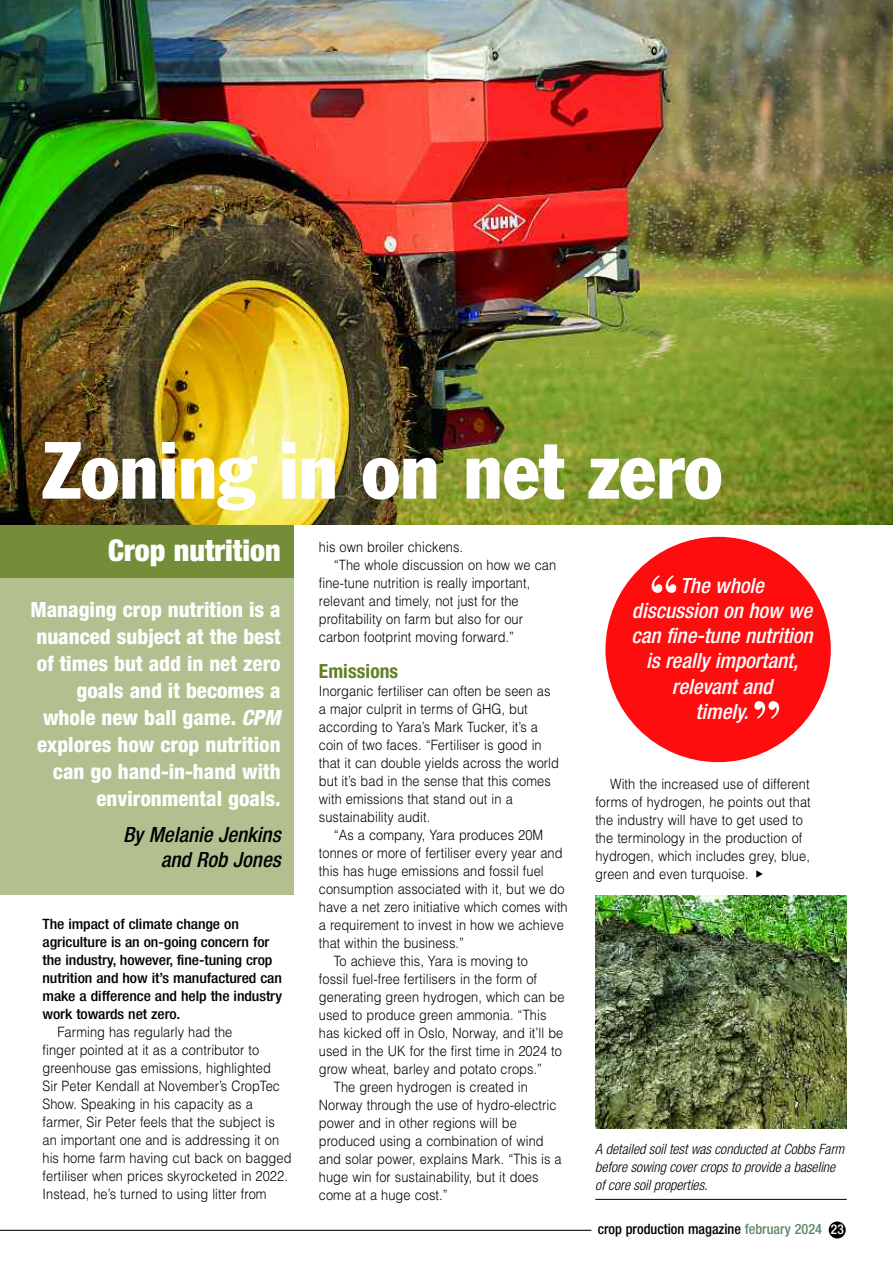
<style>
.page{position:relative;width:893px;height:1263px;background:#fff}
.page>*{position:absolute;margin:0;border:0;box-sizing:border-box;transform-origin:0 0}
.t1{font:condensed 79.5px "Franklin Gothic";color:#fff}
.t2{font:700 54px "Bodoni BT";color:#fff}
.t3{font:900 condensed 30px "Helvetica Neue";color:#fff}
.t4{font:800 condensed 21px/27px "Helvetica Neue";color:#fff;text-align:right}
.t5{font:italic 500 condensed 21px/25.2px "Helvetica Neue";color:#fff;text-align:center}
.t6{font:italic 500 condensed 21px/25.2px "Helvetica Neue";color:#000;text-align:right}
.t7{font:700 condensed 19.5px "Helvetica Neue";letter-spacing:.005em;color:#648022}
.t8{font:300 14.25px/18px "Helvetica";letter-spacing:.005em;color:#000;scale:.9 1}
.t9{font:500 condensed 14.25px/18px "Helvetica Neue";letter-spacing:-.005em;color:#000;scale:1.1 1}
.t10{font:italic 300 condensed 14.25px/18px "Helvetica Neue";color:#000}
.t11{font:500 condensed 14.25px "Helvetica Neue";letter-spacing:-.005em;color:#000}
.s1{font-style:italic}
.s2{color:#60896c}
.s3{font-size:13.5px;color:#fff}
</style>
<div class="page">
<div style="left:0;top:518px;width:293px;height:62px;background:#748d38"></div>
<div style="left:0;top:579px;width:293px;height:316px;background:#b2c090"></div>
<img style="left:0;top:0;width:893px;height:524px">
<div style="left:605px;top:537px;width:226px;height:225px;background:#ff0c0f;border-radius:50%"></div>
<div style="left:829px;top:1221px;width:17px;height:17px;background:#000;border-radius:50%"></div>
<hr style="left:0;top:1230px;width:591px;height:1px;background:#000">
<img style="left:595px;top:895px;width:251px;height:233px">
<hr style="left:595px;top:1199px;width:252px;height:1px;background:#000">
<h1 class="t1" style="left:43px;top:442px;width:681px">Zoning in on net zero</h1>
<h3 class="t3" style="left:108px;top:540px;width:174px">Crop nutrition</h3>
<h3 class="t4" style="left:30px;top:598px;width:252px">Managing crop nutrition is a nuanced subject at the best of times but add in net zero goals and it becomes a whole new ball game. <span class="s1">CPM </span>explores how crop nutrition can go hand-in-hand with environmental goals.</h3>
<h3 class="t6" style="left:123px;top:824px;width:159px">By Melanie Jenkins and Rob Jones</h3>
<p class="t9" style="left:43px;top:916px;width:219px">The impact of climate change on agriculture is an on-going concern for the industry, however, fine-tuning crop nutrition and how it’s manufactured can make a difference and help the industry work towards net zero.</p>
<p class="t8" style="left:43px;top:1023px;width:278px;text-indent:15px">Farming has regularly had the<br>finger pointed at it as a contributor to greenhouse gas emissions, highlighted<br>Sir Peter Kendall at November’s CropTec Show. Speaking in his capacity as a farmer, Sir Peter feels that the subject is an important one and is addressing it on his home farm having cut back on bagged fertiliser when prices skyrocketed in 2022.<br>Instead, he’s turned to using litter from</p>
<p class="t8" style="left:319px;top:538px;width:162px">his own broiler chickens.</p>
<p class="t8" style="left:334px;top:556px;width:249px">“The whole discussion on how we can</p>
<p class="t8" style="left:319px;top:574px;width:236px">fine-tune nutrition is really important,</p>
<p class="t8" style="left:319px;top:592px;width:224px">relevant and timely, not just for the</p>
<p class="t8" style="left:319px;top:610px;width:228px">profitability on farm but also for our</p>
<p class="t8" style="left:319px;top:628px;width:219px">carbon footprint moving forward.”</p>
<h3 class="t7" style="left:319px;top:664px;width:81px">Emissions</h3>
<p class="t8" style="left:319px;top:682px;width:268px">Inorganic fertiliser can often be seen as a major culprit in terms of GHG, but according to Yara’s Mark Tucker, it’s a coin of two faces. “Fertiliser is good in that it can double yields across the world but it’s bad in the sense that this comes with emissions that stand out in a sustainability audit.</p>
<p class="t8" style="left:334px;top:826px;width:234px">“As a company, Yara produces 20M</p>
<p class="t8" style="left:319px;top:844px;width:272px">tonnes or more of fertiliser every year and</p>
<p class="t8" style="left:319px;top:862px;width:251px">this has huge emissions and fossil fuel</p>
<p class="t8" style="left:319px;top:880px;width:274px">consumption associated with it, but we do</p>
<p class="t8" style="left:319px;top:898px;width:278px">have a net zero initiative which comes with</p>
<p class="t8" style="left:319px;top:916px;width:274px">a requirement to invest in how we achieve</p>
<p class="t8" style="left:319px;top:934px;width:163px">that within the business.”</p>
<p class="t8" style="left:334px;top:952px;width:217px">To achieve this, Yara is moving to</p>
<p class="t8" style="left:319px;top:970px;width:244px">fossil fuel-free fertilisers in the form of</p>
<p class="t8" style="left:319px;top:988px;width:274px">generating green hydrogen, which can be</p>
<p class="t8" style="left:319px;top:1006px;width:254px">used to produce green ammonia. “This</p>
<p class="t8" style="left:319px;top:1024px;width:273px">has kicked off in Oslo, Norway, and it’ll be</p>
<p class="t8" style="left:319px;top:1042px;width:272px">used in the UK for the first time in 2024 to</p>
<p class="t8" style="left:319px;top:1060px;width:250px">grow wheat, barley and potato crops.”</p>
<p class="t8" style="left:334px;top:1078px;width:217px">The green hydrogen is created in</p>
<p class="t8" style="left:319px;top:1096px;width:266px">Norway through the use of hydro-electric</p>
<p class="t8" style="left:319px;top:1114px;width:221px">power and in other regions will be</p>
<p class="t8" style="left:319px;top:1132px;width:251px">produced using a combination of wind</p>
<p class="t8" style="left:319px;top:1150px;width:271px">and solar power, explains Mark. “This is a</p>
<p class="t8" style="left:319px;top:1168px;width:245px">huge win for sustainability, but it does</p>
<p class="t8" style="left:319px;top:1186px;width:145px">come at a huge cost.”</p>
<h2 class="t2" style="left:648px;top:576px;width:32px">“</h2>
<h3 class="t5" style="left:631px;top:574px;width:183px">The whole<br>discussion on how we can fine-tune nutrition is really important, relevant and<br>timely.</h3>
<h2 class="t2" style="left:751px;top:702px;width:32px">”</h2>
<p class="t8" style="left:595px;top:775px;width:241px;text-indent:15px">With the increased use of different forms of hydrogen, he points out that the industry will have to get used to the terminology in the production of hydrogen, which includes grey, blue, green and even turquoise.</p>
<p class="t10" style="left:595px;top:1141px;width:251px">A detailed soil test was conducted at Cobbs Farm before sowing cover crops to provide a baseline of core soil properties.</p>
<p class="t11" style="left:598px;top:1224px;width:248px">crop production magazine <span class="s2">february 2024</span> <span class="s3">23</span></p>
</div>
